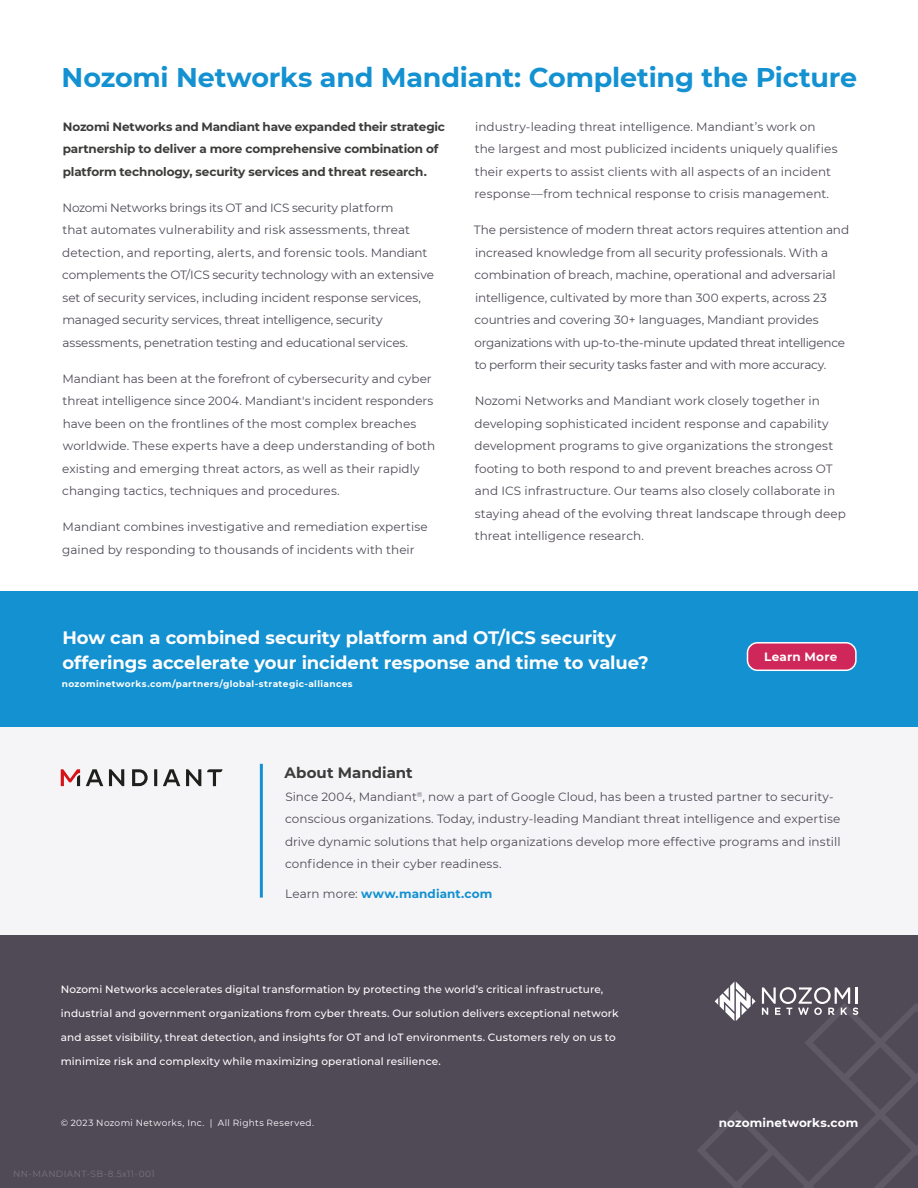
<style>
.page{position:relative;width:918px;height:1188px;background:#fff}
.page>*{position:absolute;margin:0;border:0;box-sizing:border-box;transform-origin:0 0}
.DS-Title{font:700 27px "Montserrat";letter-spacing:-.01em;color:#1391d1}
.Chapter_Section{font:700 18px/25.5px "Montserrat";letter-spacing:-.005em;color:#fefefe}
.Chapter_Section_Sub{font:700 15px "Montserrat";color:#3c3c3b}
.Normal_Body{font:12px/22.5px "Montserrat";color:#504a57}
.Normal_Body-2{font:700 12px/22.5px "Montserrat";letter-spacing:-.01em;color:#3c3c3b}
.Normal_Body-3{font:700 12px "Montserrat";letter-spacing:.01em;color:#1391d1}
.Footer___Web-Twitter{font:700 12px "Montserrat";letter-spacing:.01em;color:#fefefe}
.Normal_Body-4{font:700 12px "Montserrat";letter-spacing:.02em;color:#fefefe}
.About_Us_Body{font:500 10.5px "Montserrat";letter-spacing:.01em;color:#fefefe}
.Footer___Copyright{font:700 9px "Montserrat";letter-spacing:.045em;color:#fefefe}
.Footer___Copyright-2{font:9px "Montserrat";letter-spacing:.04em;color:#fefefe}
.Footer___Copyright-3{font:9px "Montserrat";letter-spacing:.045em;color:#78737e}
.s1{font-weight:400;color:#504a57}
</style>
<div class="page">
<div style="left:0;top:726px;width:918px;height:209px;background:#f5f5f7"></div>
<hr style="left:260px;top:764px;width:3px;height:134px;background:#1391d1">
<div style="left:0;top:935px;width:918px;height:253px;background:#504a57"></div>
<svg style="left:697px;top:982px;width:221px;height:206px"></svg>
<div style="left:0;top:591px;width:918px;height:135px;background:#1391d1"></div>
<div style="left:748px;top:643px;width:108px;height:27px;background:#d0275b;border-radius:10px"></div>
<div style="left:747px;top:642px;width:110px;height:29px;border:2px solid #fefefe;border-radius:10px"></div>
<svg style="left:61px;top:769px;width:161px;height:17px"></svg>
<p class="DS-Title" style="left:62px;top:58px;width:797px">Nozomi Networks and Mandiant: Completing the Picture</p>
<p class="Normal_Body-2" style="left:63px;top:114px;width:384px">Nozomi Networks and Mandiant have expanded their strategic partnership to deliver a more comprehensive combination of platform technology, security services and threat research.</p>
<p class="Normal_Body" style="left:62px;top:196px;width:373px">Nozomi Networks brings its OT and ICS security platform<br>that automates vulnerability and risk assessments, threat detection, and reporting, alerts, and forensic tools. Mandiant complements the OT/ICS security technology with an extensive set of security services, including incident response services, managed security services, threat intelligence, security assessments, penetration testing and educational services.</p>
<p class="Normal_Body" style="left:62px;top:367px;width:375px">Mandiant has been at the forefront of cybersecurity and cyber threat intelligence since 2004. Mandiant's incident responders have been on the frontlines of the most complex breaches worldwide. These experts have a deep understanding of both existing and emerging threat actors, as well as their rapidly changing tactics, techniques and procedures.</p>
<p class="Normal_Body" style="left:62px;top:515px;width:367px">Mandiant combines investigative and remediation expertise gained by responding to thousands of incidents with their</p>
<p class="Normal_Body" style="left:475px;top:115px;width:364px">industry-leading threat intelligence. Mandiant’s work on the largest and most publicized incidents uniquely qualifies their experts to assist clients with all aspects of an incident response—from technical response to crisis management.</p>
<p class="Normal_Body" style="left:474px;top:218px;width:377px">The persistence of modern threat actors requires attention and increased knowledge from all security professionals. With a combination of breach, machine, operational and adversarial intelligence, cultivated by more than 300 experts, across 23 countries and covering 30+ languages, Mandiant provides organizations with up-to-the-minute updated threat intelligence to perform their security tasks faster and with more accuracy.</p>
<p class="Normal_Body" style="left:475px;top:389px;width:373px">Nozomi Networks and Mandiant work closely together in developing sophisticated incident response and capability development programs to give organizations the strongest footing to both respond to and prevent breaches across OT and ICS infrastructure. Our teams also closely collaborate in staying ahead of the evolving threat landscape through deep threat intelligence research.</p>
<p class="Chapter_Section" style="left:62px;top:623px;width:588px">How can a combined security platform and OT/ICS security offerings accelerate your incident response and time to value?</p>
<p class="Footer___Copyright" style="left:62px;top:678px;width:292px">nozominetworks.com/partners/global-strategic-alliances</p>
<p class="Normal_Body-4" style="left:764px;top:648px;width:75px">Learn More</p>
<p class="Chapter_Section_Sub" style="left:285px;top:762px;width:130px">About Mandiant</p>
<p class="Normal_Body" style="left:285px;top:785px;width:557px">Since 2004, Mandiant<sup>®</sup>, now a part of Google Cloud, has been a trusted partner to security&shy;conscious organizations. Today, industry-leading Mandiant threat intelligence and expertise drive dynamic solutions that help organizations develop more effective programs and instill confidence in their cyber readiness.</p>
<p class="Normal_Body-3" style="left:285px;top:885px;width:209px"><span class="s1">Learn more:</span> www.mandiant.com</p>
<p class="About_Us_Body" style="left:61px;top:982px;width:544px">Nozomi Networks accelerates digital transformation by protecting the world’s critical infrastructure,</p>
<p class="About_Us_Body" style="left:61px;top:1006px;width:559px">industrial and government organizations from cyber threats. Our solution delivers exceptional network</p>
<p class="About_Us_Body" style="left:61px;top:1030px;width:557px">and asset visibility, threat detection, and insights for OT and IoT environments. Customers rely on us to</p>
<p class="About_Us_Body" style="left:61px;top:1054px;width:382px">minimize risk and complexity while maximizing operational resilience.</p>
<p class="Footer___Copyright-2" style="left:61px;top:1116px;width:255px">© 2023 Nozomi Networks, Inc. | All Rights Reserved.</p>
<p class="Footer___Web-Twitter" style="left:719px;top:1114px;width:141px">nozominetworks.com</p>
<p class="Footer___Copyright-3" style="left:13px;top:1168px;width:143px">NN-MANDIANT-SB-8.5x11-001</p>
</div>
